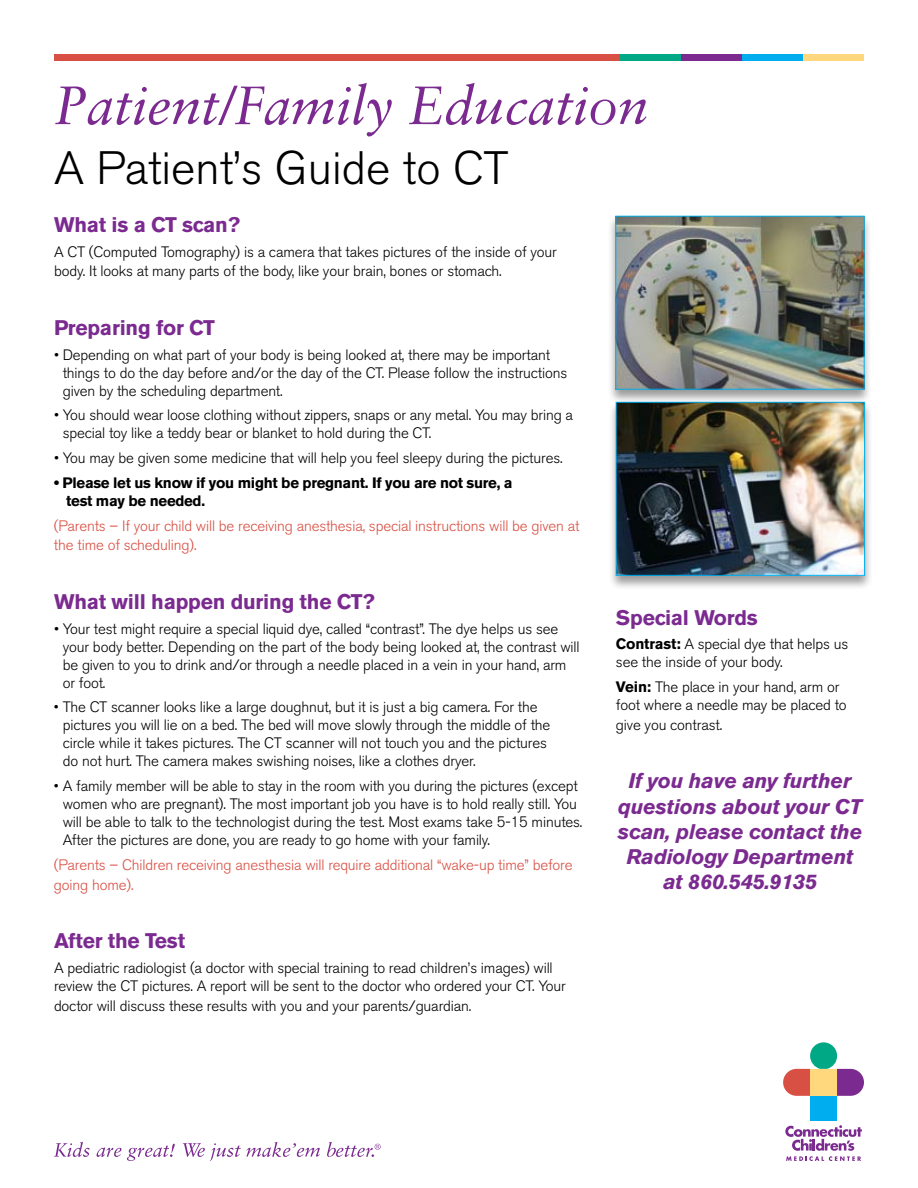
<style>
.page{position:relative;width:918px;height:1188px;background:#fff}
.page>*{position:absolute;margin:0;border:0;box-sizing:border-box;transform-origin:0 0}
.t1{font:italic 54px "Sabon";color:#7b2a90}
.t2{font:300 46.5px "Akzidenz Grotesk BE";color:#000}
.t3{font:italic 700 21px/25.2px "Akzidenz Grotesk BE";letter-spacing:-.01em;color:#7b2a90;text-align:center}
.t4{font:700 21px "Akzidenz Grotesk BE";letter-spacing:-.01em;color:#7b2a90}
.t5{font:300 15px/18px "Akzidenz Grotesk BE";letter-spacing:-.01em;color:#000}
.t6{font:300 15px/19.8px "Akzidenz Grotesk BE";letter-spacing:-.01em;color:#d84f43}
.t7{font:700 15px/18px "Akzidenz Grotesk BE";letter-spacing:-.02em;color:#000}
.s1{font-weight:700}
</style>
<div class="page">
<svg style="left:783px;top:1042px;width:81px;height:54px"></svg>
<div style="left:810px;top:1069px;width:27px;height:27px;background:#ffd87d"></div>
<div style="left:810px;top:1096px;width:27px;height:24px;background:#00aeef"></div>
<svg style="left:785px;top:1125px;width:77px;height:36px"></svg>
<div style="left:803px;top:54px;width:61px;height:7px;background:#ffd87d"></div>
<div style="left:742px;top:54px;width:61px;height:7px;background:#00aeef"></div>
<div style="left:680px;top:54px;width:62px;height:7px;background:#7b2a90"></div>
<div style="left:619px;top:54px;width:61px;height:7px;background:#00a886"></div>
<div style="left:54px;top:54px;width:565px;height:7px;background:#d84f43"></div>
<div style="left:608px;top:401px;width:265px;height:190px;background:#000;opacity:.4"></div>
<img style="left:618px;top:405px;width:245px;height:169px">
<div style="left:616px;top:402px;width:249px;height:174px;border:1px solid #00aeef"></div>
<div style="left:607px;top:214px;width:265px;height:191px;background:#000;opacity:.4"></div>
<img style="left:618px;top:218px;width:244px;height:169px">
<svg style="left:54px;top:1142px;width:36px;height:15px"></svg>
<svg style="left:97px;top:1144px;width:78px;height:17px"></svg>
<svg style="left:183px;top:1142px;width:137px;height:19px"></svg>
<svg style="left:327px;top:1142px;width:54px;height:15px"></svg>
<h1 class="t1" style="left:54px;top:74px;width:596px">Patient/Family Education</h1>
<h2 class="t2" style="left:54px;top:142px;width:456px">A Patient’s Guide to CT</h2>
<h3 class="t4" style="left:54px;top:212px;width:188px">What is a CT scan?</h3>
<p class="t5" style="left:54px;top:242px;width:505px;line-height:19.8px">A CT (Computed Tomography) is a camera that takes pictures of the inside of your body. It looks at many parts of the body, like your brain, bones or stomach.</p>
<h3 class="t4" style="left:54px;top:315px;width:162px">Preparing for CT</h3>
<p class="t5" style="left:63px;top:346px;width:506px;text-indent:-9px">• Depending on what part of your body is being looked at, there may be important things to do the day before and/or the day of the CT. Please follow the instructions given by the scheduling department.</p>
<p class="t5" style="left:63px;top:406px;width:512px;text-indent:-9px">• You should wear loose clothing without zippers, snaps or any metal. You may bring a special toy like a teddy bear or blanket to hold during the CT.</p>
<p class="t5" style="left:54px;top:449px;width:510px">• You may be given some medicine that will help you feel sleepy during the pictures.</p>
<p class="t7" style="left:66px;top:474px;width:448px;text-indent:-12px">• Please let us know if you might be pregnant. If you are not sure, a test may be needed.</p>
<p class="t6" style="left:54px;top:516px;width:527px">(Parents – If your child will be receiving anesthesia, special instructions will be given at the time of scheduling).</p>
<h3 class="t4" style="left:54px;top:589px;width:322px">What will happen during the CT?</h3>
<p class="t5" style="left:63px;top:620px;width:518px;text-indent:-9px">• Your test might require a special liquid dye, called “contrast”. The dye helps us see your body better. Depending on the part of the body being looked at, the contrast will be given to you to drink and/or through a needle placed in a vein in your hand, arm or foot.</p>
<p class="t5" style="left:63px;top:698px;width:489px;text-indent:-9px">• The CT scanner looks like a large doughnut, but it is just a big camera. For the pictures you will lie on a bed. The bed will move slowly through the middle of the circle while it takes pictures. The CT scanner will not touch you and the pictures do not hurt. The camera makes swishing noises, like a clothes dryer.</p>
<p class="t5" style="left:63px;top:777px;width:521px;text-indent:-9px">• A family member will be able to stay in the room with you during the pictures (except women who are pregnant). The most important job you have is to hold really still. You will be able to talk to the technologist during the test. Most exams take 5-15 minutes.<br>After the pictures are done, you are ready to go home with your family.</p>
<p class="t6" style="left:54px;top:855px;width:520px">(Parents – Children receiving anesthesia will require additional “wake-up time” before going home).</p>
<h3 class="t4" style="left:54px;top:929px;width:133px">After the Test</h3>
<p class="t5" style="left:54px;top:959px;width:513px">A pediatric radiologist (a doctor with special training to read children’s images) will review the CT pictures. A report will be sent to the doctor who ordered your CT. Your</p>
<p class="t5" style="left:54px;top:997px;width:419px">doctor will discuss these results with you and your parents/guardian.</p>
<h3 class="t4" style="left:616px;top:605px;width:143px">Special Words</h3>
<p class="t5" style="left:616px;top:636px;width:234px"><span class="s1">Contrast:</span> A special dye that helps us see the inside of your body.</p>
<p class="t5" style="left:616px;top:678px;width:232px"><span class="s1">Vein:</span> The place in your hand, arm or foot where a needle may be placed to</p>
<p class="t5" style="left:616px;top:716px;width:108px">give you contrast.</p>
<h3 class="t3" style="left:618px;top:769px;width:246px">If you have any further questions about your CT scan, please contact the<br>Radiology Department at 860.545.9135</h3>
</div>
